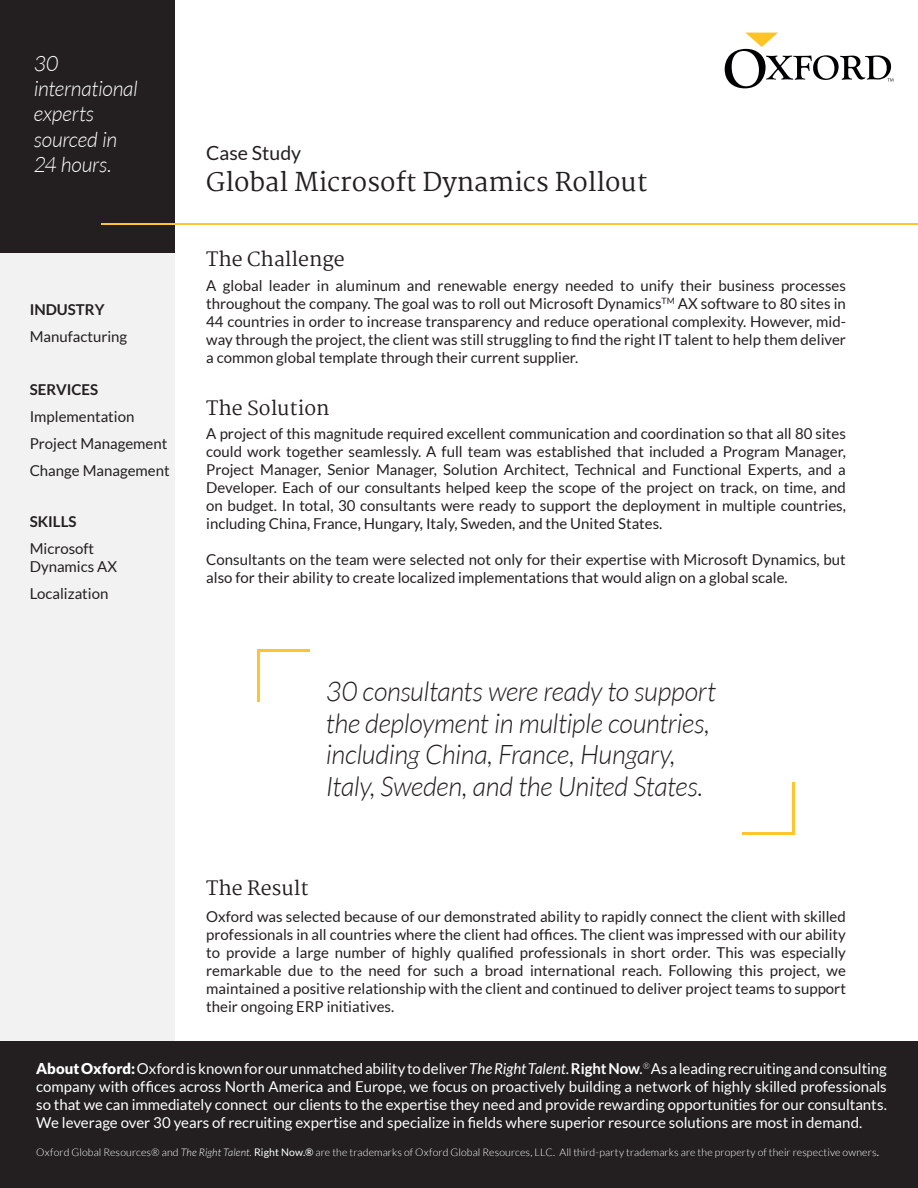
<style>
.page{position:relative;width:918px;height:1188px;background:#fff}
.page>*{position:absolute;margin:0;border:0;box-sizing:border-box;transform-origin:0 0}
.t1{font:italic 300 27px/31.5px "Lato";letter-spacing:-.015em;color:#231f20}
.t2{font:25.5px "Martel";color:#231f20}
.t3{font:italic 300 21px/25.2px "Lato";letter-spacing:-.01em;color:#fff}
.t4{font:19.5px "Martel";color:#231f20}
.t5{font:19.5px "Lato";color:#231f20}
.t6{font:15px/18px "Lato";color:#231f20;text-align:justify}
.t7{font:15px/18px "Lato";color:#fff;text-align:justify}
.t8{font:700 15px "Lato";color:#231f20}
.t9{font:300 10.5px "Lato";letter-spacing:.01em;color:#fff}
.s1{font-weight:900}
.s2{font-style:italic}
.s3{font-weight:700}
.s4{font-weight:400}
</style>
<div class="page">
<div style="left:0;top:252px;width:174px;height:790px;background:#f1f2f1"></div>
<div style="left:0;top:1042px;width:918px;height:146px;background:#231f20"></div>
<svg style="left:725px;top:33px;width:168px;height:55px"></svg>
<div style="left:0;top:0;width:174px;height:252px;background:#231f20"></div>
<hr style="left:101px;top:223px;width:817px;height:1px;background:#fec52e">
<hr style="left:792px;top:782px;width:3px;height:53px;background:#fec52e">
<hr style="left:742px;top:832px;width:53px;height:3px;background:#fec52e">
<hr style="left:257px;top:649px;width:3px;height:53px;background:#fec52e">
<hr style="left:257px;top:649px;width:53px;height:3px;background:#fec52e">
<h3 class="t3" style="left:34px;top:52px;width:106px">30 international experts sourced in<br>24 hours.</h3>
<p class="t8" style="left:30px;top:301px;width:76px">INDUSTRY</p>
<p class="t6" style="left:30px;top:328px;width:99px">Manufacturing</p>
<p class="t8" style="left:30px;top:381px;width:70px">SERVICES</p>
<p class="t6" style="left:30px;top:403px;width:141px;line-height:27px;text-align:left">Implementation<br>Project Management<br>Change Management</p>
<p class="t8" style="left:30px;top:513px;width:48px">SKILLS</p>
<p class="t6" style="left:30px;top:539px;width:89px">Microsoft<br>Dynamics AX</p>
<p class="t6" style="left:30px;top:584px;width:80px">Localization</p>
<h3 class="t5" style="left:206px;top:142px;width:97px">Case Study</h3>
<h2 class="t2" style="left:206px;top:167px;width:443px">Global Microsoft Dynamics Rollout</h2>
<h3 class="t4" style="left:206px;top:248px;width:140px">The Challenge</h3>
<p class="t6" style="left:206px;top:277px;width:641px">A global leader in aluminum and renewable energy needed to unify their business processes throughout the company. The goal was to roll out Microsoft Dynamics<sup>TM</sup> AX software to 80 sites in 44 countries in order to increase transparency and reduce operational complexity. However, mid&shy;way through the project, the client was still struggling to find the right IT talent to help them deliver a common global template through their current supplier.</p>
<h3 class="t4" style="left:206px;top:396px;width:125px">The Solution</h3>
<p class="t6" style="left:206px;top:425px;width:641px">A project of this magnitude required excellent communication and coordination so that all 80 sites could work together seamlessly. A full team was established that included a Program Manager, Project Manager, Senior Manager, Solution Architect, Technical and Functional Experts, and a Developer. Each of our consultants helped keep the scope of the project on track, on time, and on budget. In total, 30 consultants were ready to support the deployment in multiple countries, including China, France, Hungary, Italy, Sweden, and the United States.</p>
<p class="t6" style="left:206px;top:551px;width:641px">Consultants on the team were selected not only for their expertise with Microsoft Dynamics, but also for their ability to create localized implementations that would align on a global scale.</p>
<h1 class="t1" style="left:326px;top:677px;width:392px">30 consultants were ready to support the deployment in multiple countries, including China, France, Hungary, Italy, Sweden, and the United States.</h1>
<h3 class="t4" style="left:206px;top:877px;width:104px">The Result</h3>
<p class="t6" style="left:206px;top:907px;width:641px">Oxford was selected because of our demonstrated ability to rapidly connect the client with skilled professionals in all countries where the client had offices. The client was impressed with our ability to provide a large number of highly qualified professionals in short order. This was especially remarkable due to the need for such a broad international reach. Following this project, we maintained a positive relationship with the client and continued to deliver project teams to support their ongoing ERP initiatives.</p>
<p class="t7" style="left:36px;top:1059px;width:852px"><span class="s1">About Oxford:</span>Oxford is known for our unmatched ability to deliver <span class="s2">The Right Talent.</span><span class="s3">Right Now</span>.<sup>®</sup>As a leading recruiting and consulting company with offices across North America and Europe, we focus on proactively building a network of highly skilled professionals so that we can immediately connect our clients to the expertise they need and provide rewarding opportunities for our consultants.<br>We leverage over 30 years of recruiting expertise and specialize in fields where superior resource solutions are most in demand.</p>
<p class="t9" style="left:36px;top:1147px;width:844px">Oxford Global Resources® and <span class="s2">The Right Talent.</span> <span class="s4">Right Now.®</span> are the trademarks of Oxford Global Resources, LLC. All third-party trademarks are the property of their respective owners<span class="s4">.</span></p>
</div>
